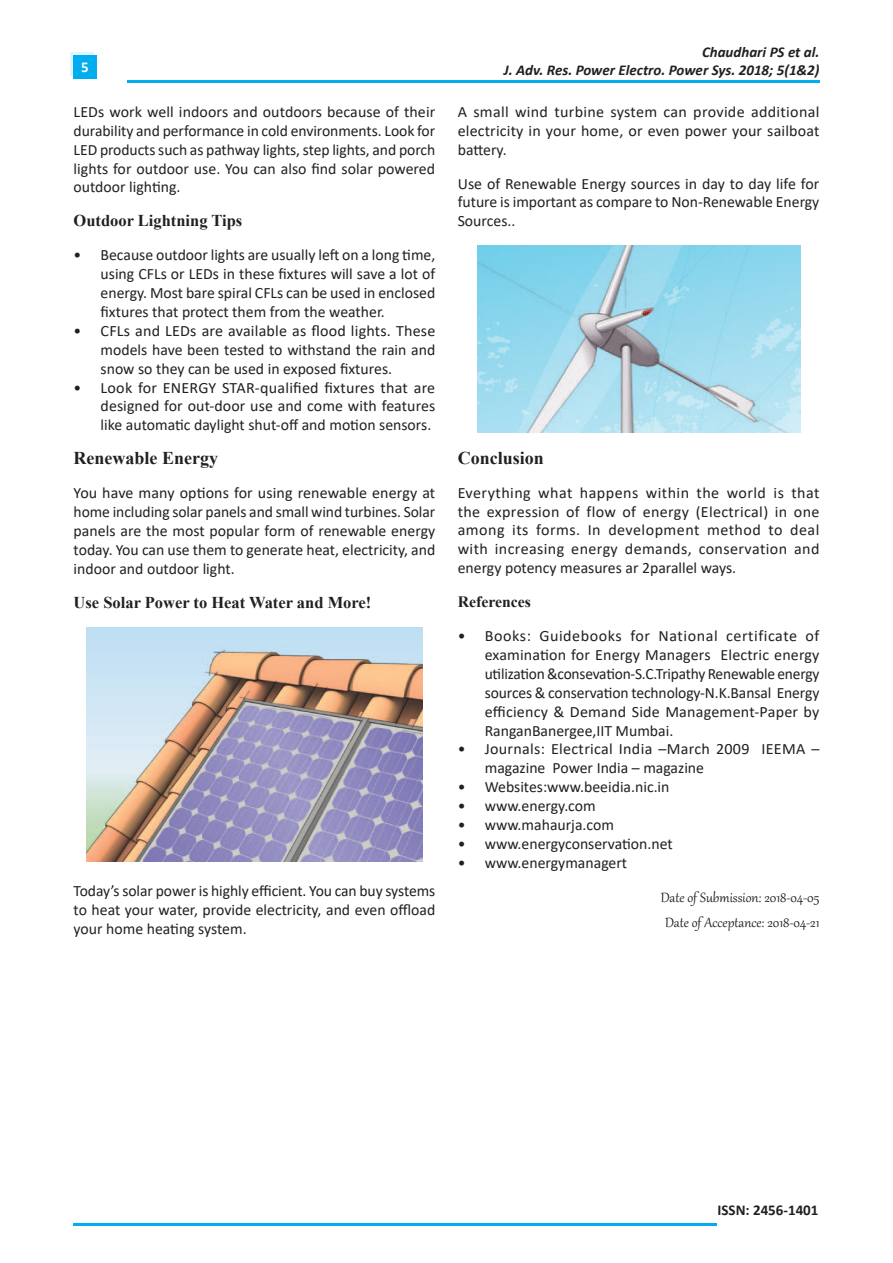
<style>
.page{position:relative;width:893px;height:1263px;background:#fff}
.page>*{position:absolute;margin:0;border:0;box-sizing:border-box;transform-origin:0 0}
.Default{font:700 18px "Times New Roman";color:#231f20}
.List_Paragraph{font:16.5px "Gabriola";color:#231f20}
.Default-2{font:700 16.5px "Times New Roman";color:#231f20}
.Default-3{font:15.75px/18.9px "Calibri";color:#231f20;text-align:justify}
.Default-4{font:15.75px/18.9px "Calibri";letter-spacing:.02em;color:#231f20}
.Default-5{font:700 15.75px "Times New Roman";color:#231f20}
.t1{font:italic 700 15px/18.9px "Calibri";color:#231f20;text-align:right}
.t2{font:700 15px "Calibri";color:#231f20}
.t3{font:700 15px "Calibri";color:#fff}
</style>
<div class="page">
<svg style="left:71px;top:52px;width:23px;height:23px"></svg>
<div style="left:74px;top:55px;width:23px;height:23px;background:#00aeef"></div>
<hr style="left:127px;top:81px;width:692px;height:2px;background:#00aeef">
<hr style="left:73px;top:1223px;width:644px;height:2px;background:#00aeef">
<img style="left:87px;top:627px;width:335px;height:234px">
<img style="left:477px;top:246px;width:323px;height:186px">
<p class="t3" style="left:81px;top:57px;width:9px">5</p>
<p class="Default-3" style="left:74px;top:102px;width:363px">LEDs work well indoors and outdoors because of their durability and performance in cold environments. Look for LED products such as pathway lights, step lights, and porch lights for outdoor use. You can also find solar powered outdoor lighting.</p>
<p class="Default-2" style="left:74px;top:209px;width:170px">Outdoor Lightning Tips</p>
<p class="Default-3" style="left:101px;top:245px;width:336px;text-indent:-27px">• Because outdoor lights are usually left on a long time, using CFLs or LEDs in these fixtures will save a lot of energy. Most bare spiral CFLs can be used in enclosed fixtures that protect them from the weather.</p>
<p class="Default-3" style="left:101px;top:321px;width:336px;text-indent:-27px">• CFLs and LEDs are available as flood lights. These models have been tested to withstand the rain and snow so they can be used in exposed fixtures.</p>
<p class="Default-3" style="left:101px;top:377px;width:336px;text-indent:-27px">• Look for ENERGY STAR-qualified fixtures that are designed for out-door use and come with features like automatic daylight shut-off and motion sensors.</p>
<p class="Default" style="left:74px;top:445px;width:146px">Renewable Energy</p>
<p class="Default-3" style="left:74px;top:483px;width:363px">You have many options for using renewable energy at home including solar panels and small wind turbines. Solar panels are the most popular form of renewable energy today. You can use them to generate heat, electricity, and indoor and outdoor light.</p>
<p class="Default-2" style="left:74px;top:590px;width:299px">Use Solar Power to Heat Water and More!</p>
<p class="Default-3" style="left:74px;top:881px;width:363px">Today’s solar power is highly efficient. You can buy systems to heat your water, provide electricity, and even offload your home heating system.</p>
<p class="t1" style="left:504px;top:42px;width:317px">Chaudhari PS et al.<br>J. Adv. Res. Power Electro. Power Sys. 2018; 5(1&amp;2)</p>
<p class="Default-3" style="left:458px;top:102px;width:363px">A small wind turbine system can provide additional electricity in your home, or even power your sailboat battery.</p>
<p class="Default-3" style="left:458px;top:173px;width:363px">Use of Renewable Energy sources in day to day life for future is important as compare to Non-Renewable Energy Sources..</p>
<p class="Default" style="left:458px;top:445px;width:88px">Conclusion</p>
<p class="Default-3" style="left:458px;top:483px;width:363px">Everything what happens within the world is that the expression of flow of energy (Electrical) in one among its forms. In development method to deal with increasing energy demands, conservation and energy potency measures ar 2parallel ways.</p>
<p class="Default-5" style="left:458px;top:590px;width:75px">References</p>
<p class="Default-3" style="left:485px;top:626px;width:336px;text-indent:-27px">• Books: Guidebooks for National certificate of examination for Energy Managers Electric energy utilization &amp;consevation-S.C.Tripathy Renewable energy sources &amp; conservation technology-N.K.Bansal Energy efficiency &amp; Demand Side Management-Paper by RanganBanergee,IIT Mumbai.</p>
<p class="Default-4" style="left:485px;top:739px;width:336px;text-indent:-27px">• Journals: Electrical India –March 2009 IEEMA – magazine Power India – magazine</p>
<p class="Default-3" style="left:458px;top:777px;width:213px">• Websites:www.beeidia.nic.in</p>
<p class="Default-3" style="left:458px;top:796px;width:139px">• www.energy.com</p>
<p class="Default-3" style="left:458px;top:815px;width:158px">• www.mahaurja.com</p>
<p class="Default-3" style="left:458px;top:834px;width:217px">• www.energyconservation.net</p>
<p class="Default-3" style="left:458px;top:853px;width:171px">• www.energymanagert</p>
<p class="List_Paragraph" style="left:661px;top:886px;width:160px">Date of Submission: 2018-04-05</p>
<p class="List_Paragraph" style="left:665px;top:911px;width:156px">Date of Acceptance: 2018-04-21</p>
<p class="t2" style="left:717px;top:1200px;width:103px">ISSN: 2456-1401</p>
</div>
